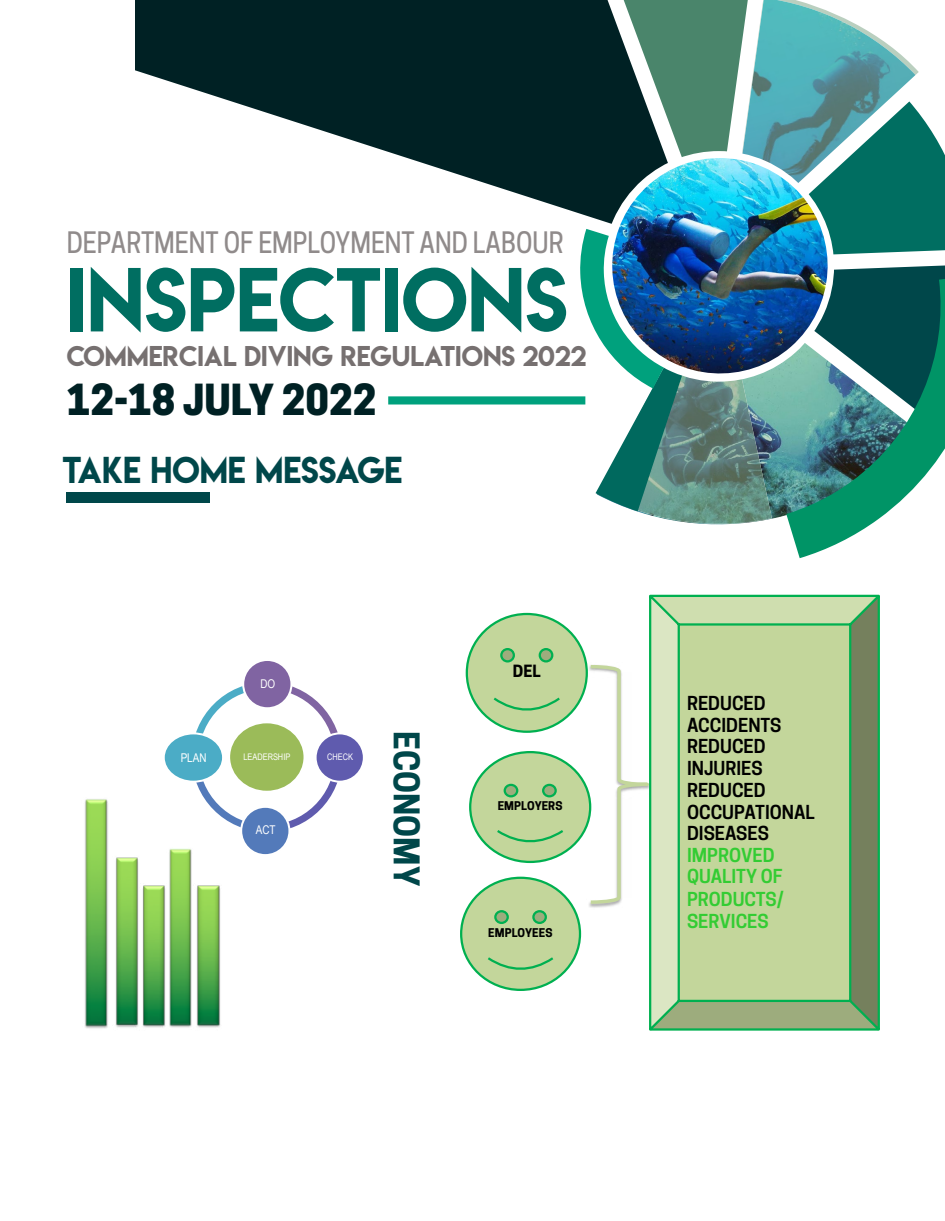
<style>
.page{position:relative;width:945px;height:1221px;background:#fff}
.page>*{position:absolute;margin:0;border:0;box-sizing:border-box;transform-origin:0 0}
.t1{font:80.33px "Lemon Milk";color:#006e61}
.t2{font:800 40.25px "Cooper Hewitt";color:#002124}
.t3{font:33.25px "Lemon Milk";color:#00474a}
.t4{font:700 33.25px "Cooper Hewitt";color:#00474a}
.t5{font:500 27.82px "Cooper Hewitt";color:#908b8b;scale:.9 1}
.t6{font:25.38px "Lemon Milk";color:#767070}
.t7{font:600 18.11px/21.7px "Cooper Hewitt";color:#000}
.t8{font:600 18.11px/21.9px "Cooper Hewitt";color:#3c3}
.t9{font:700 15.84px "Cooper Hewitt";color:#000}
.t10{font:12.08px "Arial Narrow";color:#fff}
.t11{font:700 11.29px "Cooper Hewitt";color:#000}
.t12{font:9.01px "Arial Narrow";color:#fff}
</style>
<div class="page">
<svg style="left:135px;top:0;width:784px;height:405px"></svg>
<svg style="left:580px;top:97px;width:365px;height:461px"></svg>
<img style="left:611px;top:158px;width:218px;height:216px">
<div style="left:67px;top:492px;width:143px;height:11px;background:#00474a"></div>
<svg style="left:196px;top:686px;width:142px;height:143px"></svg>
<div style="left:229px;top:722px;width:76px;height:70px;background:#9bbb59;border-radius:50%"></div>
<div style="left:228px;top:721px;width:78px;height:72px;border:2px solid #fff;border-radius:50%"></div>
<div style="left:243px;top:660px;width:48px;height:48px;background:#8064a2;border-radius:50%"></div>
<div style="left:242px;top:659px;width:50px;height:50px;border:2px solid #fff;border-radius:50%"></div>
<div style="left:316px;top:733px;width:48px;height:48px;background:#5f5bae;border-radius:50%"></div>
<div style="left:315px;top:732px;width:50px;height:50px;border:2px solid #fff;border-radius:50%"></div>
<div style="left:241px;top:807px;width:48px;height:48px;background:#537aba;border-radius:50%"></div>
<div style="left:240px;top:806px;width:50px;height:50px;border:2px solid #fff;border-radius:50%"></div>
<div style="left:164px;top:733px;width:59px;height:48px;background:#4bacc6;border-radius:50%"></div>
<div style="left:163px;top:732px;width:61px;height:50px;border:2px solid #fff;border-radius:50%"></div>
<img style="left:85px;top:799px;width:23px;height:230px">
<img style="left:115px;top:857px;width:24px;height:171px">
<img style="left:142px;top:885px;width:24px;height:143px">
<img style="left:169px;top:848px;width:23px;height:180px">
<img style="left:196px;top:885px;width:25px;height:143px">
<div style="left:467px;top:614px;width:120px;height:118px;background:#c3d69b;border-radius:50%"></div>
<svg style="left:500px;top:648px;width:54px;height:15px"></svg>
<svg style="left:493px;top:697px;width:67px;height:14px"></svg>
<div style="left:470px;top:752px;width:120px;height:110px;background:#c3d69b;border-radius:50%"></div>
<svg style="left:503px;top:783px;width:54px;height:15px"></svg>
<svg style="left:497px;top:830px;width:66px;height:13px"></svg>
<div style="left:461px;top:878px;width:119px;height:112px;background:#c3d69b;border-radius:50%"></div>
<svg style="left:494px;top:910px;width:53px;height:14px"></svg>
<svg style="left:488px;top:957px;width:66px;height:13px"></svg>
<div style="left:460px;top:876px;width:121px;height:115px;border:2px solid #00b050;border-radius:50%"></div>
<svg style="left:587px;top:663px;width:60px;height:245px"></svg>
<svg style="left:647px;top:595px;width:233px;height:435px;background:#b1cb94"></svg>
<h3 class="t5" style="left:67px;top:226px;width:554px">DEPARTMENT OF EMPLOYMENT AND LABOUR</h3>
<h1 class="t1" style="left:67px;top:242px;width:502px">INSPECTIONS</h1>
<h3 class="t6" style="left:67px;top:338px;width:521px">COMMERCIAL DIVING REGULATIONS 2022</h3>
<h2 class="t2" style="left:67px;top:376px;width:311px">12-18 JULY 2022</h2>
<h3 class="t3" style="left:62px;top:446px;width:341px">TAKE HOME MESSAGE</h3>
<p class="t10" style="left:181px;top:748px;width:27px">PLAN</p>
<p class="t10" style="left:260px;top:675px;width:16px">DO</p>
<p class="t12" style="left:243px;top:750px;width:49px">LEADERSHIP</p>
<p class="t10" style="left:256px;top:821px;width:21px">ACT</p>
<p class="t12" style="left:327px;top:750px;width:27px">CHECK</p>
<h3 class="t4" style="left:426px;top:731px;width:156px;rotate:90deg">ECONOMY</h3>
<p class="t9" style="left:513px;top:662px;width:29px">DEL</p>
<p class="t11" style="left:498px;top:799px;width:66px">EMPLOYERS</p>
<p class="t11" style="left:488px;top:925px;width:66px">EMPLOYEES</p>
<p class="t7" style="left:687px;top:692px;width:129px">REDUCED<br>ACCIDENTS<br>REDUCED<br>INJURIES<br>REDUCED<br>OCCUPATIONAL<br>DISEASES</p>
<p class="t8" style="left:687px;top:844px;width:98px">IMPROVED<br>QUALITY OF<br>PRODUCTS/<br>SERVICES</p>
</div>
